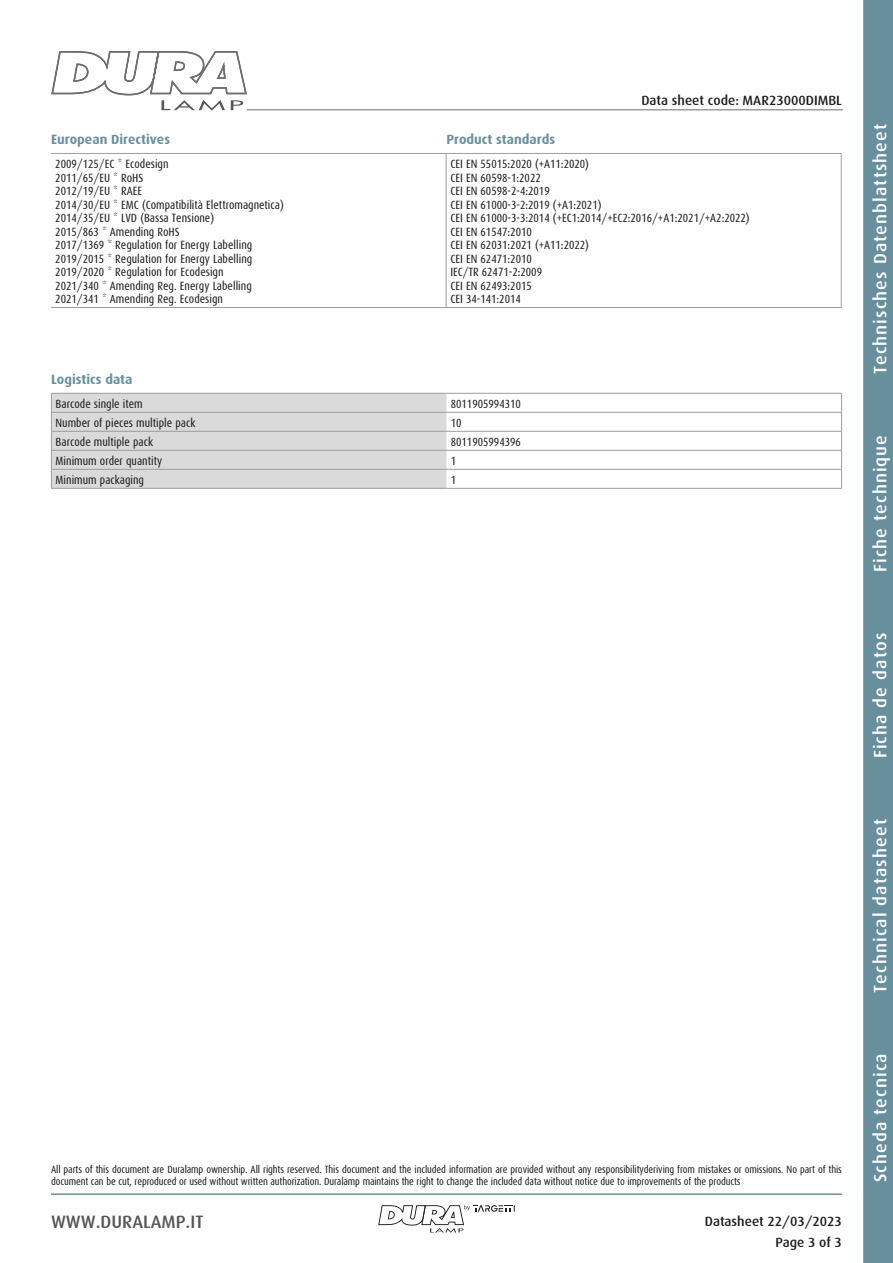
<style>
.page{position:relative;width:893px;height:1263px;background:#fff}
.page>*{position:absolute;margin:0;border:0;box-sizing:border-box;transform-origin:0 0}
.t1{font:500 18px "Dax";letter-spacing:.06em;color:#fff}
.t2{font:500 18px "Dax";color:#575756}
.t3{font:500 13.5px/21.3px "Dax";color:#1d1d1b;text-align:right}
.t4{font:700 13.5px "Dax";color:#68909c}
.t5{font:12px/13.5px "Dax Condensed";color:#1d1d1b}
.t6{font:10.5px/12px "Dax Condensed";letter-spacing:-.01em;color:#1d1d1b}
</style>
<div class="page">
<svg style="left:863px;top:0;width:30px;height:1263px;background:#6b929e"></svg>
<hr style="left:51px;top:1193px;width:791px;height:2px;background:#68909c">
<svg style="left:51px;top:51px;width:197px;height:60px"></svg>
<svg style="left:378px;top:1205px;width:137px;height:28px"></svg>
<hr style="left:247px;top:109px;width:596px;height:1px;background:#9d9d9c">
<hr style="left:446px;top:153px;width:396px;height:1px;background:#9d9d9c">
<hr style="left:841px;top:154px;width:1px;height:153px;background:#9d9d9c">
<hr style="left:446px;top:307px;width:396px;height:1px;background:#9d9d9c">
<hr style="left:51px;top:153px;width:395px;height:1px;background:#9d9d9c">
<hr style="left:446px;top:154px;width:1px;height:153px;background:#9d9d9c">
<hr style="left:51px;top:307px;width:395px;height:1px;background:#9d9d9c">
<hr style="left:446px;top:393px;width:396px;height:1px;background:#9d9d9c">
<hr style="left:446px;top:412px;width:396px;height:1px;background:#9d9d9c">
<hr style="left:446px;top:431px;width:396px;height:1px;background:#9d9d9c">
<hr style="left:446px;top:450px;width:396px;height:1px;background:#9d9d9c">
<hr style="left:446px;top:469px;width:396px;height:1px;background:#9d9d9c">
<svg style="left:841px;top:394px;width:1px;height:94px"></svg>
<hr style="left:446px;top:488px;width:396px;height:1px;background:#9d9d9c">
<svg style="left:51px;top:393px;width:395px;height:95px;background:#d6d6d6"></svg>
<hr style="left:51px;top:488px;width:395px;height:1px;background:#9d9d9c">
<p class="t3" style="left:641px;top:90px;width:202px">Data sheet code: MAR23000DIMBL</p>
<p class="t4" style="left:51px;top:132px;width:121px">European Directives</p>
<p class="t4" style="left:446px;top:132px;width:110px">Product standards</p>
<p class="t5" style="left:55px;top:157px;width:230px">2009/125/EC * Ecodesign<br>2011/65/EU * RoHS<br>2012/19/EU * RAEE<br>2014/30/EU * EMC (Compatibilità Elettromagnetica)<br>2014/35/EU * LVD (Bassa Tensione)<br>2015/863 * Amending RoHS<br>2017/1369 * Regulation for Energy Labelling 2019/2015 * Regulation for Energy Labelling 2019/2020 * Regulation for Ecodesign<br>2021/340 * Amending Reg. Energy Labelling 2021/341 * Amending Reg. Ecodesign</p>
<p class="t5" style="left:450px;top:157px;width:301px">CEI EN 55015:2020 (+A11:2020)<br>CEI EN 60598-1:2022<br>CEI EN 60598-2-4:2019<br>CEI EN 61000-3-2:2019 (+A1:2021)<br>CEI EN 61000-3-3:2014 (+EC1:2014/+EC2:2016/+A1:2021/+A2:2022)<br>CEI EN 61547:2010<br>CEI EN 62031:2021 (+A11:2022)<br>CEI EN 62471:2010<br>IEC/TR 62471-2:2009<br>CEI EN 62493:2015<br>CEI 34-141:2014</p>
<p class="t4" style="left:51px;top:372px;width:83px">Logistics data</p>
<p class="t5" style="left:56px;top:397px;width:89px">Barcode single item</p>
<p class="t5" style="left:451px;top:397px;width:72px">8011905994310</p>
<p class="t5" style="left:56px;top:416px;width:141px">Number of pieces multiple pack</p>
<p class="t5" style="left:451px;top:416px;width:12px">10</p>
<p class="t5" style="left:56px;top:435px;width:99px">Barcode multiple pack</p>
<p class="t5" style="left:451px;top:435px;width:72px">8011905994396</p>
<p class="t5" style="left:56px;top:454px;width:108px">Minimum order quantity</p>
<p class="t5" style="left:451px;top:454px;width:7px">1</p>
<p class="t5" style="left:56px;top:473px;width:90px">Minimum packaging</p>
<p class="t5" style="left:451px;top:473px;width:7px">1</p>
<p class="t6" style="left:51px;top:1163px;width:792px">All parts of this document are Duralamp ownership. All rights reserved. This document and the included information are provided without any responsibilityderiving from mistakes or omissions. No part of this document can be cut, reproduced or used without written authorization. Duralamp maintains the right to change the included data without notice due to improvements of the products</p>
<h1 class="t2" style="left:51px;top:1212px;width:154px">WWW.DURALAMP.IT</h1>
<p class="t3" style="left:705px;top:1211px;width:139px">Datasheet 22/03/2023<br>Page 3 of 3</p>
<h1 class="t1" style="left:870px;top:374px;width:252px;rotate:-90deg">Technisches Datenblattsheet</h1>
<h1 class="t1" style="left:870px;top:572px;width:139px;rotate:-90deg">Fiche technique</h1>
<h1 class="t1" style="left:870px;top:758px;width:127px;rotate:-90deg">Ficha de datos</h1>
<h1 class="t1" style="left:870px;top:993px;width:175px;rotate:-90deg">Technical datasheet</h1>
<h1 class="t1" style="left:870px;top:1182px;width:130px;rotate:-90deg">Scheda tecnica</h1>
</div>
